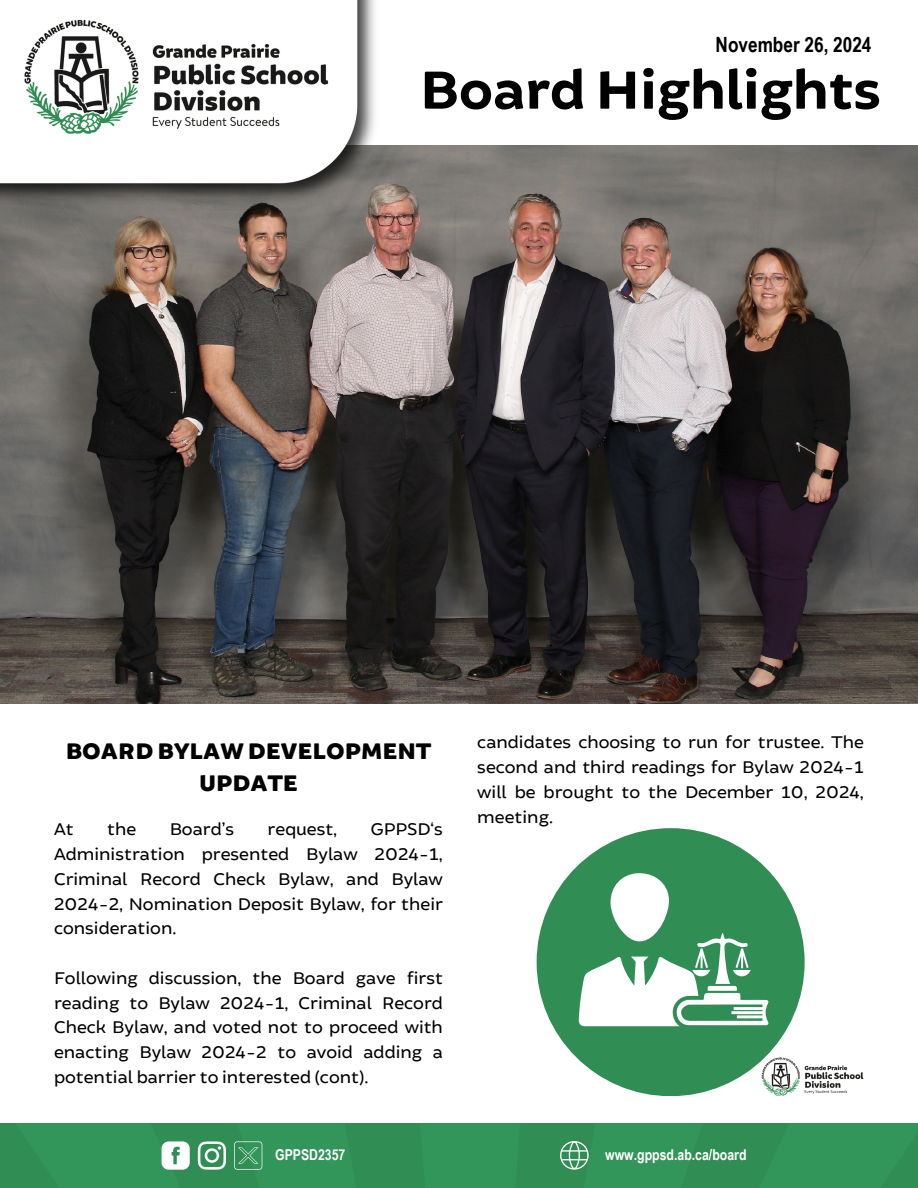
<style>
.page{position:relative;width:918px;height:1188px;background:#fff}
.page>*{position:absolute;margin:0;border:0;box-sizing:border-box;transform-origin:0 0}
.t1{font:700 57px "Brocha W00";color:#000}
.t2{font:900 24px/32.7px "Brocha W00";color:#000;text-align:center}
.t3{font:700 21px "Arial Narrow";color:#000}
.t4{font:18px/24.8px "Brocha W00";color:#000;text-align:justify}
.t5{font:700 15px "Arial Narrow";color:#fff}
</style>
<div class="page">
<img style="left:0;top:146px;width:918px;height:558px">
<div style="left:16px;top:1124px;width:902px;height:64px;background:#329559"></div>
<img style="left:0;top:0;width:451px;height:229px">
<img style="left:804px;top:1065px;width:60px;height:29px">
<svg style="left:537px;top:828px;width:267px;height:268px;fill:#308e55"></svg>
<h2 class="t3" style="left:716px;top:33px;width:157px">November 26, 2024</h2>
<p class="t1" style="left:420px;top:55px;width:463px">Board Highlights</p>
<h4 class="t2" style="left:66px;top:735px;width:367px">BOARD BYLAW DEVELOPMENT<br>UPDATE</h4>
<h4 class="t4" style="left:54px;top:817px;width:21px">At</h4>
<h4 class="t4" style="left:107px;top:817px;width:31px">the</h4>
<h4 class="t4" style="left:170px;top:817px;width:66px">Board’s</h4>
<h4 class="t4" style="left:268px;top:817px;width:71px">request,</h4>
<h4 class="t4" style="left:54px;top:817px;width:390px;text-indent:317px">GPPSD‘s Administration presented Bylaw 2024-1, Criminal Record Check Bylaw, and Bylaw 2024-2, Nomination Deposit Bylaw, for their consideration.</h4>
<h4 class="t4" style="left:54px;top:966px;width:390px">Following discussion, the Board gave first reading to Bylaw 2024-1, Criminal Record Check Bylaw, and voted not to proceed with enacting Bylaw 2024-2 to avoid adding a potential barrier to interested (cont).</h4>
<p class="t4" style="left:477px;top:730px;width:388px">candidates choosing to run for trustee. The second and third readings for Bylaw 2024-1 will be brought to the December 10, 2024, meeting.</p>
<h1 class="t5" style="left:275px;top:1146px;width:72px">GPPSD2357</h1>
<h3 class="t5" style="left:605px;top:1146px;width:143px">www.gppsd.ab.ca/board</h3>
</div>
